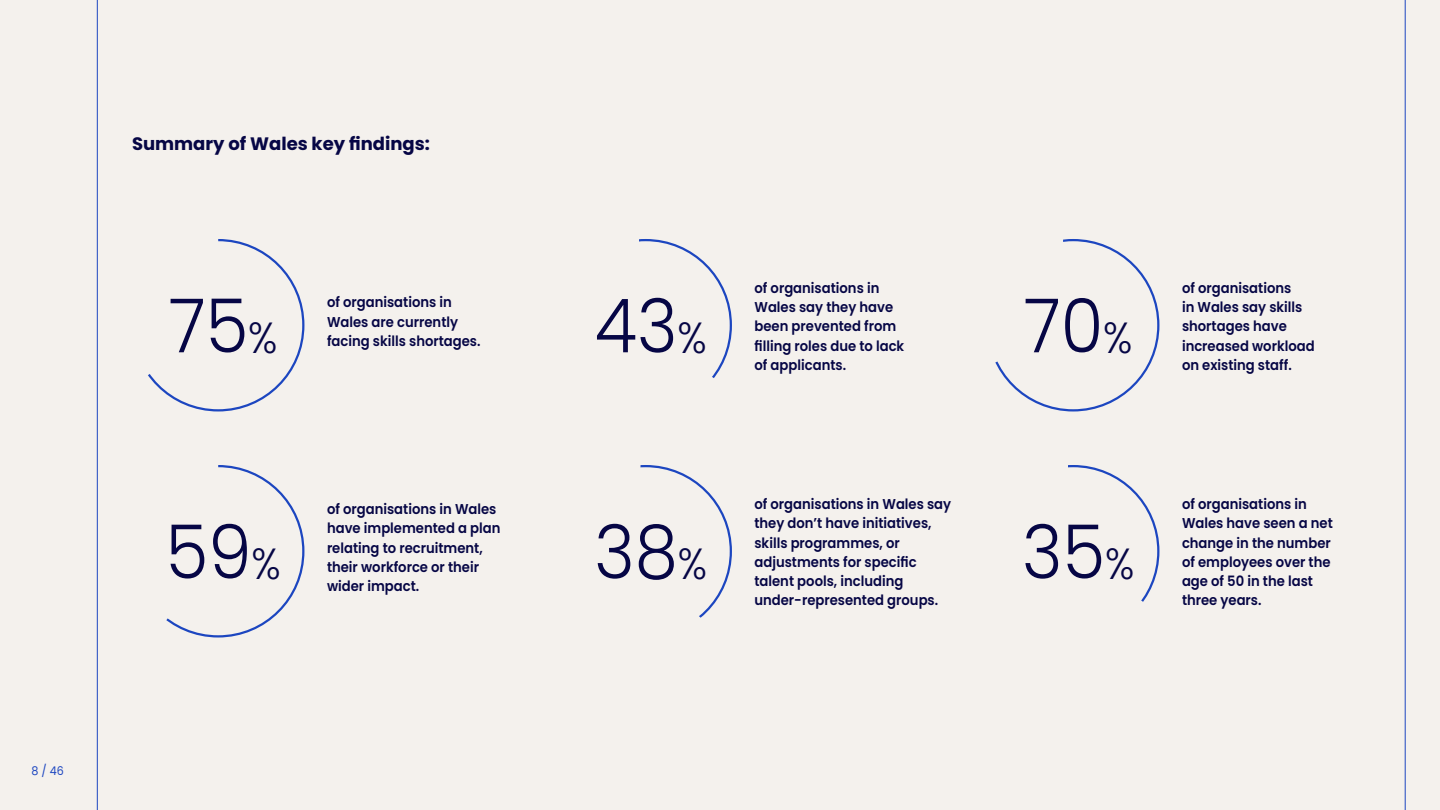
<style>
.page{position:relative;width:1440px;height:810px;background:#f4f1ed}
.page>*{position:absolute;margin:0;border:0;box-sizing:border-box;transform-origin:0 0}
.t1{font:300 74.7px "Poppins";color:#060645;scale:.93 1}
.t2{font:300 43.58px "Poppins";color:#060645;scale:.93 1}
.t3{font:700 18px "Poppins";color:#060645}
.t4{font:600 14.25px/19.2px "Poppins";color:#060645;scale:.93 1}
.t5{font:12px "Poppins";color:#1c46c0;scale:.93 1}
.s1{font-size:43.58px}
</style>
<div class="page">
<hr style="left:97px;top:0;width:1px;height:810px;background:#1c46c0">
<hr style="left:1405px;top:0;width:1px;height:810px;background:#1c46c0">
<div style="left:106px;top:225px;width:112px;height:157px;background:#f4f1ed"></div>
<div style="left:542px;top:230px;width:178px;height:204px;background:#f4f1ed"></div>
<div style="left:115px;top:454px;width:103px;height:172px;background:#f4f1ed"></div>
<div style="left:980px;top:454px;width:170px;height:209px;background:#f4f1ed"></div>
<div style="left:544px;top:447px;width:170px;height:221px;background:#f4f1ed"></div>
<div style="left:955px;top:225px;width:108px;height:142px;background:#f4f1ed"></div>
<p class="t5" style="left:32px;top:764px;width:36px">8 / 46</p>
<p class="t3" style="left:132px;top:133px;width:300px">Summary of Wales key findings:</p>
<p class="t1" style="left:169px;top:283px;width:118px">75<span class="s1">%</span></p>
<p class="t4" style="left:327px;top:293px;width:142px">of organisations in<br>Wales are currently</p>
<p class="t4" style="left:327px;top:331px;width:167px">facing skills shortages.</p>
<p class="t1" style="left:166px;top:509px;width:125px">59<span class="s1">%</span></p>
<p class="t4" style="left:327px;top:500px;width:188px">of organisations in Wales have implemented a plan relating to recruitment, their workforce or their</p>
<p class="t4" style="left:327px;top:577px;width:101px">wider impact.</p>
<p class="t1" style="left:595px;top:283px;width:91px">43</p>
<p class="t2" style="left:677px;top:313px;width:33px">%</p>
<p class="t4" style="left:755px;top:278px;width:163px">of organisations in<br>Wales say they have been prevented from filling roles due to lack</p>
<p class="t4" style="left:755px;top:355px;width:100px">of applicants.</p>
<p class="t1" style="left:1024px;top:283px;width:118px">70<span class="s1">%</span></p>
<p class="t4" style="left:1182px;top:278px;width:144px">of organisations<br>in Wales say skills shortages have increased workload on existing staff.</p>
<p class="t4" style="left:754px;top:495px;width:213px">of organisations in Wales say they don’t have initiatives, skills programmes, or adjustments for specific talent pools, including under-represented groups.</p>
<p class="t4" style="left:1182px;top:495px;width:164px">of organisations in<br>Wales have seen a net change in the number of employees over the age of 50 in the last three years.</p>
<p class="t1" style="left:594px;top:509px;width:123px">38<span class="s1">%</span></p>
<p class="t1" style="left:1022px;top:509px;width:122px">35<span class="s1">%</span></p>
</div>
